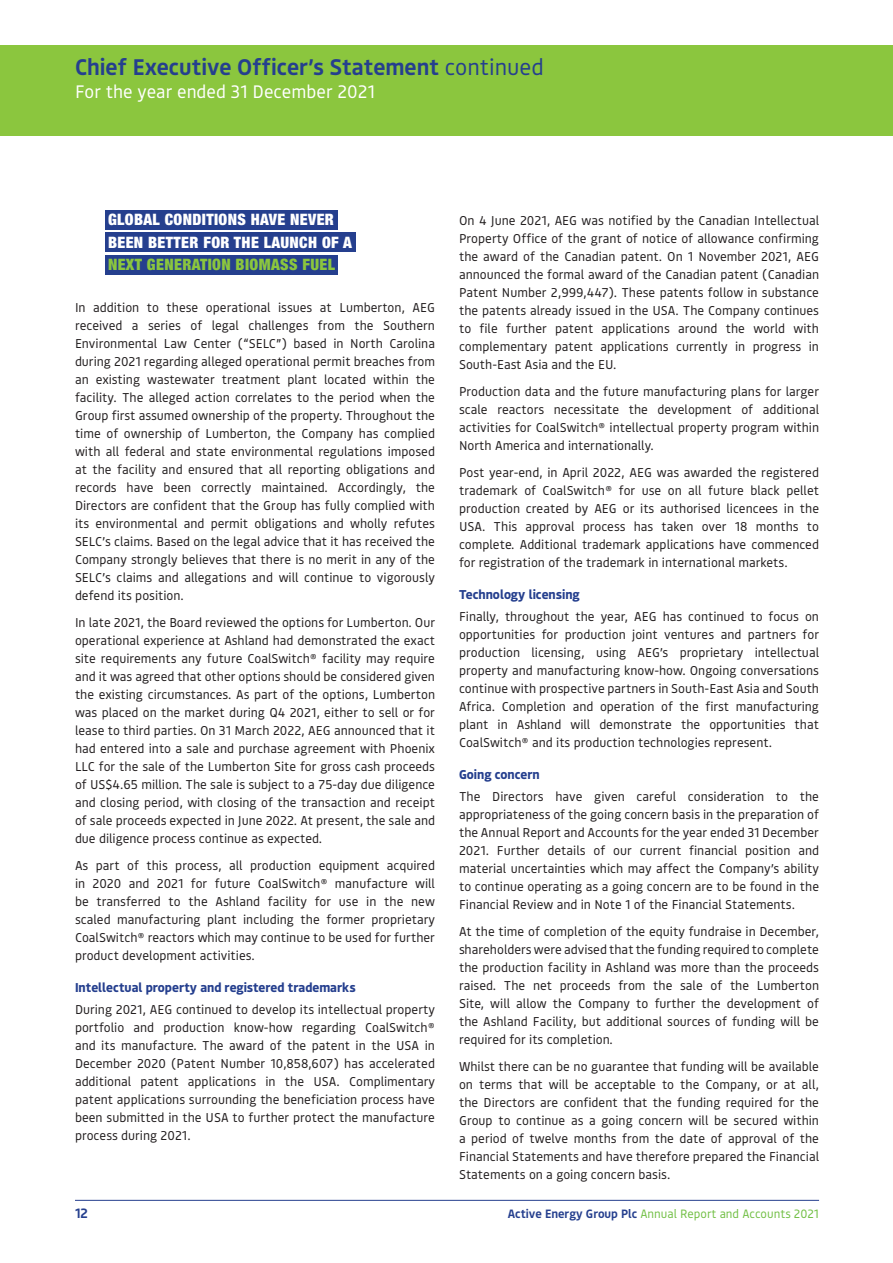
<style>
.page{position:relative;width:893px;height:1263px;background:#fff}
.page>*{position:absolute;margin:0;border:0;box-sizing:border-box;transform-origin:0 0}
.t1{font:600 22.5px "Bould";color:#253f8e}
.t2{font:18px "Bould";color:#fff}
.t3{font:900 condensed 15.75px/22.5px "Helvetica Neue";letter-spacing:.025em;color:#fff}
.t4{font:900 condensed 15.75px "Helvetica Neue";letter-spacing:.025em;color:#8bc63e}
.t5{font:600 13.5px "Bould";color:#253f8e}
.t6{font:12.75px/18px "Bould";color:#231f20;text-align:justify}
.t7{font:700 12.75px "Bould";color:#253f8e}
.t8{font:12px "Bould";color:#71bf44}
.s1{font-weight:400}
.s2{font-weight:600;color:#253f8e}
</style>
<div class="page">
<div style="left:0;top:45px;width:893px;height:90px;background:#8bc63e"></div>
<hr style="left:75px;top:1200px;width:744px;height:1px;background:#253f8e">
<div style="left:105px;top:210px;width:233px;height:20px;background:#253f8e"></div>
<div style="left:105px;top:233px;width:251px;height:19px;background:#253f8e"></div>
<div style="left:105px;top:255px;width:233px;height:20px;background:#253f8e"></div>
<h1 class="t1" style="left:75px;top:57px;width:470px">Chief Executive Officer’s Statement <span class="s1">continued</span></h1>
<h2 class="t2" style="left:75px;top:83px;width:302px">For the year ended 31 December 2021</h2>
<p class="t3" style="left:108px;top:209px;width:245px">GLOBAL CONDITIONS HAVE NEVER<br>BEEN BETTER FOR THE LAUNCH OF A</p>
<p class="t4" style="left:108px;top:259px;width:229px">NEXT GENERATION BIOMASS FUEL</p>
<p class="t6" style="left:75px;top:299px;width:362px">In addition to these operational issues at Lumberton, AEG received a series of legal challenges from the Southern Environmental Law Center (“SELC”) based in North Carolina during 2021 regarding alleged operational permit breaches from an existing wastewater treatment plant located within the facility. The alleged action correlates to the period when the Group first assumed ownership of the property. Throughout the time of ownership of Lumberton, the Company has complied with all federal and state environmental regulations imposed at the facility and ensured that all reporting obligations and records have been correctly maintained. Accordingly, the Directors are confident that the Group has fully complied with its environmental and permit obligations and wholly refutes SELC’s claims. Based on the legal advice that it has received the Company strongly believes that there is no merit in any of the SELC’s claims and allegations and will continue to vigorously defend its position.</p>
<p class="t6" style="left:75px;top:614px;width:362px">In late 2021, the Board reviewed the options for Lumberton. Our operational experience at Ashland had demonstrated the exact site requirements any future CoalSwitch® facility may require and it was agreed that other options should be considered given the existing circumstances. As part of the options, Lumberton was placed on the market during Q4 2021, either to sell or for lease to third parties. On 31 March 2022, AEG announced that it had entered into a sale and purchase agreement with Phoenix LLC for the sale of the Lumberton Site for gross cash proceeds of US$4.65 million. The sale is subject to a 75-day due diligence and closing period, with closing of the transaction and receipt of sale proceeds expected in June 2022. At present, the sale and due diligence process continue as expected.</p>
<p class="t6" style="left:75px;top:857px;width:362px">As part of this process, all production equipment acquired in 2020 and 2021 for future CoalSwitch® manufacture will be transferred to the Ashland facility for use in the new scaled manufacturing plant including the former proprietary CoalSwitch® reactors which may continue to be used for further product development activities.</p>
<p class="t7" style="left:75px;top:981px;width:282px">Intellectual property and registered trademarks</p>
<p class="t6" style="left:75px;top:1001px;width:362px">During 2021, AEG continued to develop its intellectual property portfolio and production know-how regarding CoalSwitch® and its manufacture. The award of the patent in the USA in December 2020 (Patent Number 10,858,607) has accelerated additional patent applications in the USA. Complimentary patent applications surrounding the beneficiation process have been submitted in the USA to further protect the manufacture process during 2021.</p>
<p class="t6" style="left:459px;top:212px;width:362px">On 4 June 2021, AEG was notified by the Canadian Intellectual Property Office of the grant of notice of allowance confirming the award of the Canadian patent. On 1 November 2021, AEG announced the formal award of the Canadian patent (Canadian Patent Number 2,999,447). These patents follow in substance the patents already issued in the USA. The Company continues to file further patent applications around the world with complementary patent applications currently in progress in South-East Asia and the EU.</p>
<p class="t6" style="left:459px;top:383px;width:362px">Production data and the future manufacturing plans for larger scale reactors necessitate the development of additional activities for CoalSwitch® intellectual property program within North America and internationally.</p>
<p class="t6" style="left:459px;top:464px;width:362px">Post year-end, in April 2022, AEG was awarded the registered trademark of CoalSwitch® for use on all future black pellet production created by AEG or its authorised licencees in the USA. This approval process has taken over 18 months to complete. Additional trademark applications have commenced for registration of the trademark in international markets.</p>
<p class="t7" style="left:459px;top:589px;width:122px">Technology licensing</p>
<p class="t6" style="left:459px;top:608px;width:362px">Finally, throughout the year, AEG has continued to focus on opportunities for production joint ventures and partners for production licensing, using AEG’s proprietary intellectual property and manufacturing know-how. Ongoing conversations continue with prospective partners in South-East Asia and South Africa. Completion and operation of the first manufacturing plant in Ashland will demonstrate the opportunities that CoalSwitch® and its production technologies represent.</p>
<p class="t7" style="left:459px;top:769px;width:82px">Going concern</p>
<p class="t6" style="left:459px;top:788px;width:362px">The Directors have given careful consideration to the appropriateness of the going concern basis in the preparation of the Annual Report and Accounts for the year ended 31 December 2021. Further details of our current financial position and material uncertainties which may affect the Company’s ability to continue operating as a going concern are to be found in the Financial Review and in Note 1 of the Financial Statements.</p>
<p class="t6" style="left:459px;top:924px;width:362px">At the time of completion of the equity fundraise in December, shareholders were advised that the funding required to complete the production facility in Ashland was more than the proceeds raised. The net proceeds from the sale of the Lumberton Site, will allow the Company to further the development of the Ashland Facility, but additional sources of funding will be required for its completion.</p>
<p class="t6" style="left:459px;top:1059px;width:362px">Whilst there can be no guarantee that funding will be available on terms that will be acceptable to the Company, or at all, the Directors are confident that the funding required for the Group to continue as a going concern will be secured within a period of twelve months from the date of approval of the Financial Statements and have therefore prepared the Financial Statements on a going concern basis.</p>
<p class="t5" style="left:75px;top:1207px;width:14px">12</p>
<p class="t8" style="left:508px;top:1208px;width:313px"><span class="s2">Active Energy Group Plc</span> Annual Report and Accounts 2021</p>
</div>
